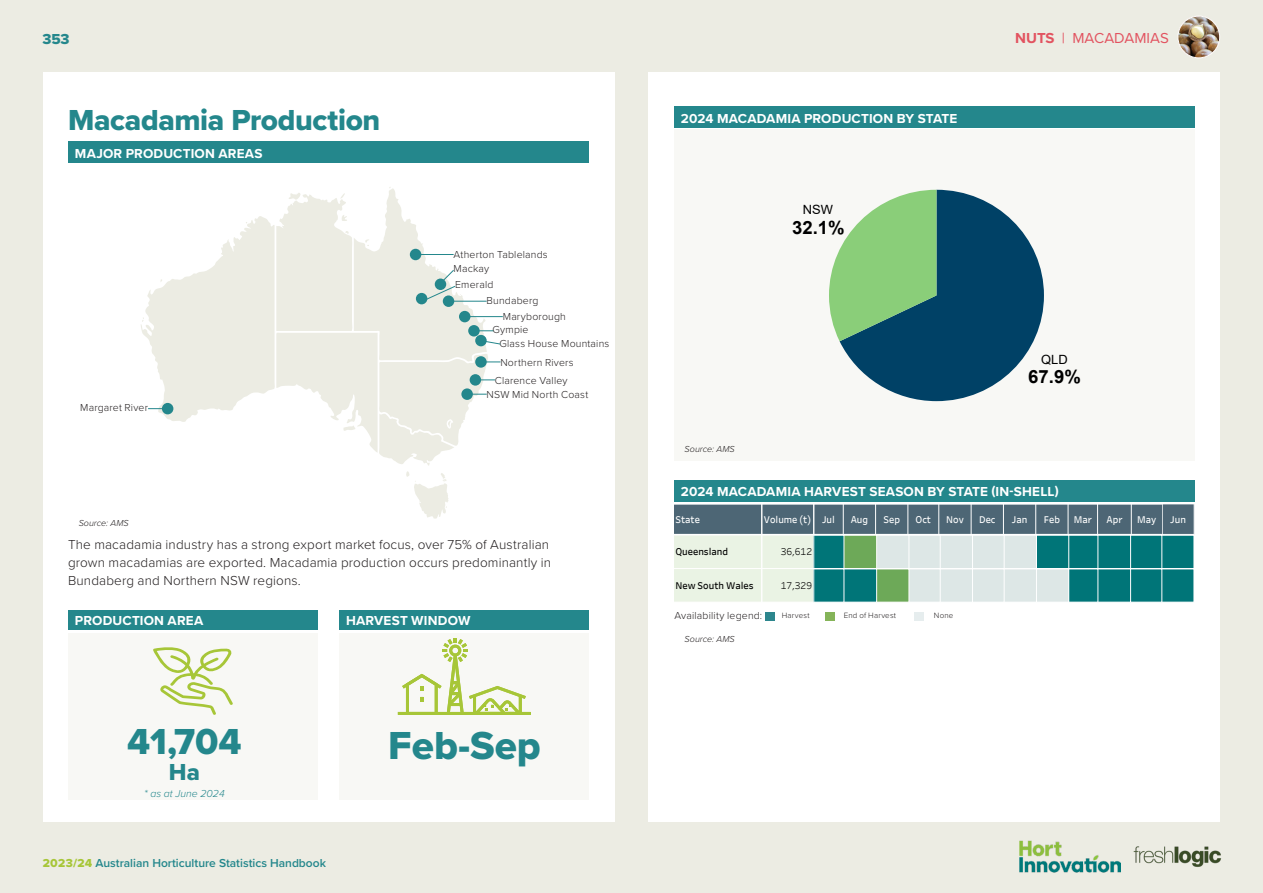
<style>
.page{position:relative;width:1263px;height:893px;background:#ecece3}
.page>*{position:absolute;margin:0;border:0;box-sizing:border-box;transform-origin:0 0}
.t1{font:40.5px "Proxima Nova Extrabld";color:#24878c}
.t2{font:37.5px "Proxima Nova Extrabld";color:#24878c}
.Paragraph_Style_1{font:30px "Proxima Nova Extrabld";letter-spacing:-.015em;color:#24878c}
.t3{font:24px "Proxima Nova Extrabld";color:#24878c}
.t4{font:18.15px "Arial 0 75";color:#000}
.t5{font:15px "Proxima Nova";letter-spacing:.005em;color:#e25360}
.t6{font:15px "Proxima Nova Extrabld";color:#24878c}
.BODY{font:300 13.5px/18px "Proxima Nova";letter-spacing:.01em;color:#231f20}
.REV_TEAL_TITLES{font:700 13.5px "Proxima Nova";letter-spacing:.015em;color:#fff}
.t7{font:12.75px "Arial 0 50";color:#000}
.t8{font:600 12px "Proxima Nova";color:#24878c}
.TABLE_BDY{font:300 10.5px "Proxima Nova";letter-spacing:.015em;color:#231f20}
.FIGURE_HEADER{font:300 10.5px "Proxima Nova";letter-spacing:.015em;color:#231f20}
.t9{font:italic 300 10.5px "Proxima Nova";color:#24878c}
.t10{font:9.6px "Tableau Book 0 75";color:#fff}
.t11{font:9.6px "Tableau Book 0 75";color:#000}
.t12{font:9.6px "Tableau Book 0 50";color:#000}
.t13{font:9.6px "Tableau Medium 0 50";color:#fff}
.SOURCES{font:italic 300 9px "Proxima Nova";color:#231f20}
.TABLE_BDY-2{font:300 7.95px "Proxima Nova";letter-spacing:.02em;color:#231f20}
.s1{font-family:"Proxima Nova Extrabld";font-weight:400;color:#a7c638}
.s2{font-weight:700}
</style>
<div class="page">
<div style="left:648px;top:72px;width:572px;height:750px;background:#fff"></div>
<div style="left:43px;top:72px;width:571px;height:750px;background:#fff"></div>
<img style="left:1129px;top:837px;width:97px;height:39px">
<img style="left:1019px;top:840px;width:102px;height:33px">
<div style="left:68px;top:141px;width:521px;height:22px;background:#24878c"></div>
<svg style="left:141px;top:187px;width:347px;height:332px"></svg>
<div style="left:339px;top:633px;width:250px;height:166px;background:#f8f8f5"></div>
<div style="left:339px;top:610px;width:250px;height:20px;background:#24878c"></div>
<svg style="left:398px;top:638px;width:132px;height:77px"></svg>
<div style="left:674px;top:130px;width:521px;height:331px;background:#f8f8f5"></div>
<div style="left:674px;top:106px;width:521px;height:22px;background:#24878c"></div>
<div style="left:674px;top:480px;width:521px;height:22px;background:#24878c"></div>
<div style="left:674px;top:535px;width:520px;height:67px;background:#eaf3e4"></div>
<hr style="left:761px;top:535px;width:1px;height:34px;background:#fff">
<hr style="left:761px;top:569px;width:1px;height:33px;background:#fff">
<hr style="left:674px;top:568px;width:140px;height:1px;background:#fff">
<svg style="left:814px;top:536px;width:380px;height:66px"></svg>
<hr style="left:813px;top:535px;width:1px;height:67px;background:#fff">
<hr style="left:814px;top:535px;width:380px;height:1px;background:#fff">
<hr style="left:814px;top:568px;width:380px;height:1px;background:#fff">
<div style="left:674px;top:504px;width:520px;height:30px;background:#4d6675"></div>
<hr style="left:761px;top:504px;width:1px;height:30px;background:#fff">
<hr style="left:813px;top:504px;width:1px;height:30px;background:#fff">
<hr style="left:843px;top:504px;width:1px;height:30px;background:#fff">
<hr style="left:875px;top:504px;width:1px;height:30px;background:#fff">
<hr style="left:908px;top:504px;width:1px;height:30px;background:#fff">
<hr style="left:938px;top:504px;width:1px;height:30px;background:#fff">
<hr style="left:971px;top:504px;width:1px;height:30px;background:#fff">
<hr style="left:1003px;top:504px;width:1px;height:30px;background:#fff">
<hr style="left:1035px;top:504px;width:1px;height:30px;background:#fff">
<hr style="left:1068px;top:504px;width:1px;height:30px;background:#fff">
<hr style="left:1097px;top:504px;width:1px;height:30px;background:#fff">
<hr style="left:1131px;top:504px;width:1px;height:30px;background:#fff">
<hr style="left:674px;top:504px;width:488px;height:1px;background:#fff">
<hr style="left:1162px;top:504px;width:1px;height:30px;background:#fff">
<hr style="left:1162px;top:504px;width:32px;height:1px;background:#fff">
<div style="left:765px;top:612px;width:9px;height:9px;background:#2d868d"></div>
<div style="left:825px;top:612px;width:10px;height:9px;background:#85b459"></div>
<div style="left:914px;top:612px;width:9px;height:9px;background:#e6edee"></div>
<div style="left:443px;top:295px;width:11px;height:12px;background:#24878c;border-radius:50%"></div>
<hr style="left:453px;top:301px;width:34px;height:1px;background:#24878c">
<div style="left:68px;top:633px;width:250px;height:166px;background:#f8f8f5"></div>
<div style="left:68px;top:610px;width:250px;height:20px;background:#24878c"></div>
<svg style="left:153px;top:647px;width:80px;height:68px"></svg>
<img style="left:1178px;top:16px;width:42px;height:42px;border-radius:21px">
<div style="left:1177px;top:16px;width:43px;height:42px;border:1px solid #fff;border-radius:50%"></div>
<svg style="left:829px;top:190px;width:215px;height:211px"></svg>
<div style="left:410px;top:249px;width:11px;height:11px;background:#24878c;border-radius:50%"></div>
<hr style="left:420px;top:254px;width:34px;height:1px;background:#24878c">
<div style="left:416px;top:293px;width:11px;height:11px;background:#24878c;border-radius:50%"></div>
<svg style="left:422px;top:269px;width:34px;height:33px"></svg>
<div style="left:459px;top:311px;width:11px;height:11px;background:#24878c;border-radius:50%"></div>
<hr style="left:469px;top:316px;width:34px;height:1px;background:#24878c">
<div style="left:468px;top:325px;width:12px;height:12px;background:#24878c;border-radius:50%"></div>
<svg style="left:479px;top:330px;width:14px;height:1px"></svg>
<div style="left:475px;top:356px;width:12px;height:12px;background:#24878c;border-radius:50%"></div>
<svg style="left:486px;top:362px;width:14px;height:1px"></svg>
<div style="left:461px;top:388px;width:12px;height:12px;background:#24878c;border-radius:50%"></div>
<svg style="left:473px;top:394px;width:14px;height:1px"></svg>
<div style="left:470px;top:374px;width:11px;height:12px;background:#24878c;border-radius:50%"></div>
<svg style="left:481px;top:379px;width:14px;height:1px"></svg>
<div style="left:162px;top:403px;width:11px;height:11px;background:#24878c;border-radius:50%"></div>
<svg style="left:148px;top:408px;width:14px;height:1px"></svg>
<div style="left:475px;top:335px;width:12px;height:11px;background:#24878c;border-radius:50%"></div>
<svg style="left:484px;top:339px;width:17px;height:6px"></svg>
<p class="t6" style="left:43px;top:28px;width:29px">353</p>
<p class="Paragraph_Style_1" style="left:68px;top:98px;width:314px">Macadamia Production</p>
<p class="REV_TEAL_TITLES" style="left:75px;top:143px;width:189px">MAJOR PRODUCTION AREAS</p>
<p class="TABLE_BDY" style="left:80px;top:400px;width:69px">Margaret River</p>
<p class="SOURCES" style="left:79px;top:516px;width:52px">Source: AMS</p>
<p class="TABLE_BDY" style="left:454px;top:246px;width:96px">Atherton Tablelands</p>
<p class="TABLE_BDY" style="left:454px;top:260px;width:37px">Mackay</p>
<p class="TABLE_BDY" style="left:455px;top:276px;width:40px">Emerald</p>
<p class="TABLE_BDY" style="left:503px;top:308px;width:65px">Maryborough</p>
<p class="TABLE_BDY" style="left:499px;top:336px;width:111px">Glass House Mountains</p>
<p class="TABLE_BDY" style="left:500px;top:355px;width:75px">Northern Rivers</p>
<p class="TABLE_BDY" style="left:487px;top:387px;width:103px">NSW Mid North Coast</p>
<p class="TABLE_BDY" style="left:487px;top:293px;width:53px">Bundaberg</p>
<p class="TABLE_BDY" style="left:493px;top:321px;width:37px">Gympie</p>
<p class="TABLE_BDY" style="left:495px;top:373px;width:74px">Clarence Valley</p>
<p class="BODY" style="left:68px;top:534px;width:485px">The macadamia industry has a strong export market focus, over 75% of Australian grown macadamias are exported. Macadamia production occurs predominantly in<br>Bundaberg and Northern NSW regions.</p>
<p class="REV_TEAL_TITLES" style="left:75px;top:611px;width:130px">PRODUCTION AREA</p>
<p class="REV_TEAL_TITLES" style="left:346px;top:611px;width:126px">HARVEST WINDOW</p>
<p class="t2" style="left:127px;top:714px;width:116px">41,704</p>
<p class="t3" style="left:169px;top:754px;width:33px">Ha</p>
<p class="t9" style="left:144px;top:786px;width:82px">* as at June 2024</p>
<p class="t8" style="left:43px;top:854px;width:285px"><span class="s1">2023/24</span> Australian Horticulture Statistics Handbook</p>
<p class="t1" style="left:388px;top:715px;width:154px">Feb-Sep</p>
<p class="REV_TEAL_TITLES" style="left:681px;top:108px;width:278px">2024 MACADAMIA PRODUCTION BY STATE</p>
<p class="t7" style="left:803px;top:201px;width:32px">NSW</p>
<p class="t4" style="left:792px;top:215px;width:54px">32.1%</p>
<p class="SOURCES" style="left:685px;top:442px;width:52px">Source: AMS</p>
<h2 class="t5" style="left:1015px;top:26px;width:155px"><span class="s2">NUTS</span> | MACADAMIAS</h2>
<p class="t7" style="left:1041px;top:350px;width:28px">QLD</p>
<p class="t4" style="left:1028px;top:364px;width:54px">67.9%</p>
<p class="REV_TEAL_TITLES" style="left:681px;top:482px;width:379px">2024 MACADAMIA HARVEST SEASON BY STATE (IN-SHELL)</p>
<p class="t13" style="left:675px;top:513px;width:26px">State</p>
<p class="t10" style="left:764px;top:513px;width:73px">Volume (t) Jul</p>
<p class="t10" style="left:851px;top:513px;width:19px">Aug</p>
<p class="t10" style="left:883px;top:513px;width:18px">Sep</p>
<p class="t10" style="left:915px;top:513px;width:17px">Oct</p>
<p class="t10" style="left:946px;top:513px;width:19px">Nov</p>
<p class="t10" style="left:979px;top:513px;width:18px">Dec</p>
<p class="t10" style="left:1012px;top:513px;width:17px">Jan</p>
<p class="t10" style="left:1044px;top:513px;width:18px">Feb</p>
<p class="t10" style="left:1074px;top:513px;width:20px">Mar</p>
<p class="t10" style="left:1106px;top:513px;width:18px">Apr</p>
<p class="t10" style="left:1137px;top:513px;width:21px">May</p>
<p class="t10" style="left:1170px;top:512px;width:17px">Jun</p>
<p class="t11" style="left:675px;top:545px;width:54px">Queensland</p>
<p class="t12" style="left:781px;top:545px;width:33px">36,612</p>
<p class="t11" style="left:675px;top:579px;width:80px">New South Wales</p>
<p class="t12" style="left:781px;top:579px;width:33px">17,329</p>
<p class="FIGURE_HEADER" style="left:674px;top:608px;width:89px">Availability legend:</p>
<p class="TABLE_BDY-2" style="left:782px;top:609px;width:29px">Harvest</p>
<p class="TABLE_BDY-2" style="left:844px;top:609px;width:54px">End of Harvest</p>
<p class="TABLE_BDY-2" style="left:934px;top:609px;width:21px">None</p>
<p class="SOURCES" style="left:685px;top:632px;width:52px">Source: AMS</p>
</div>
